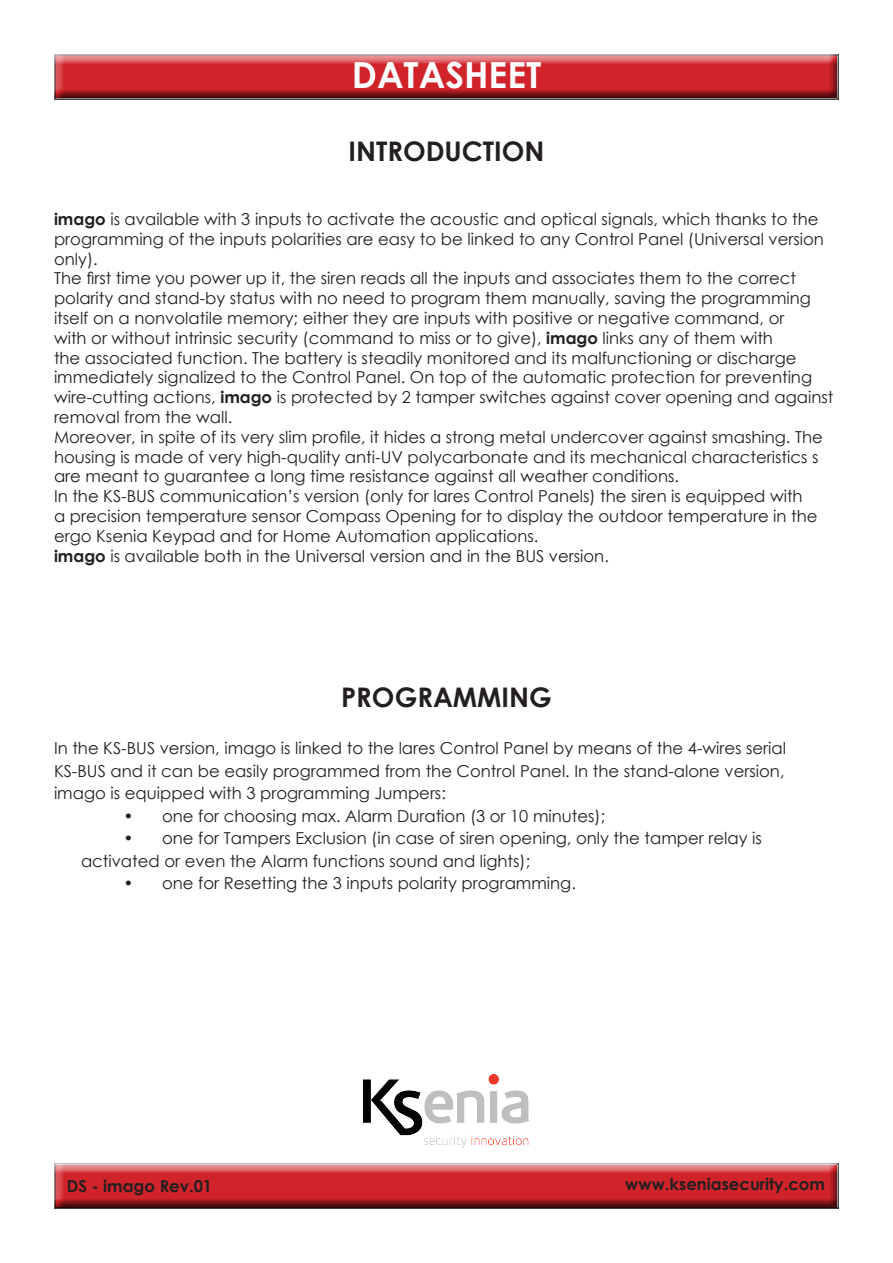
<style>
.page{position:relative;width:893px;height:1263px;background:#fff}
.page>*{position:absolute;margin:0;border:0;box-sizing:border-box;transform-origin:0 0}
.t1{font:700 36px "Century Gothic";color:#fff}
.t2{font:700 27px "Century Gothic";color:#231f20}
.t3{font:16.5px/19.8px "Century Gothic";color:#231f20}
.t4{font:700 16.5px "Century Gothic";color:#231f20}
.s1{font-weight:700}
</style>
<div class="page">
<div style="left:53px;top:54px;width:786px;height:48px;background:#231f20;opacity:.75"></div>
<div style="left:53px;top:1163px;width:787px;height:48px;background:#231f20;opacity:.75"></div>
<img style="left:363px;top:1074px;width:166px;height:73px">
<h1 class="t1" style="left:352px;top:48px;width:191px">DATASHEET</h1>
<h2 class="t2" style="left:348px;top:130px;width:198px">INTRODUCTION</h2>
<p class="t3" style="left:54px;top:209px;width:781px"><span class="s1">imago</span> is available with 3 inputs to activate the acoustic and optical signals, which thanks to the programming of the inputs polarities are easy to be linked to any Control Panel (Universal version only).<br>The first time you power up it, the siren reads all the inputs and associates them to the correct polarity and stand-by status with no need to program them manually, saving the programming itself on a nonvolatile memory; either they are inputs with positive or negative command, or<br>with or without intrinsic security (command to miss or to give), <span class="s1">imago</span> links any of them with<br>the associated function. The battery is steadily monitored and its malfunctioning or discharge immediately signalized to the Control Panel. On top of the automatic protection for preventing wire-cutting actions, <span class="s1">imago</span> is protected by 2 tamper switches against cover opening and against removal from the wall.<br>Moreover, in spite of its very slim profile, it hides a strong metal undercover against smashing. The housing is made of very high-quality anti-UV polycarbonate and its mechanical characteristics s are meant to guarantee a long time resistance against all weather conditions.<br>In the KS-BUS communication’s version (only for lares Control Panels) the siren is equipped with<br>a precision temperature sensor Compass Opening for to display the outdoor temperature in the ergo Ksenia Keypad and for Home Automation applications.<br><span class="s1">imago</span> is available both in the Universal version and in the BUS version.</p>
<h2 class="t2" style="left:341px;top:677px;width:212px">PROGRAMMING</h2>
<p class="t3" style="left:54px;top:736px;width:734px;line-height:22.5px;text-align:justify">In the KS-BUS version, imago is linked to the lares Control Panel by means of the 4-wires serial KS-BUS and it can be easily programmed from the Control Panel. In the stand-alone version, imago is equipped with 3 programming Jumpers:</p>
<p class="t3" style="left:124px;top:805px;width:483px">• one for choosing max. Alarm Duration (3 or 10 minutes);</p>
<p class="t3" style="left:81px;top:826px;width:682px;line-height:22.5px;text-indent:43px">• one for Tampers Exclusion (in case of siren opening, only the tamper relay is activated or even the Alarm functions sound and lights);</p>
<p class="t3" style="left:124px;top:873px;width:454px">• one for Resetting the 3 inputs polarity programming.</p>
<p class="t4" style="left:67px;top:1173px;width:147px">DS - imago Rev.01</p>
<p class="t4" style="left:625px;top:1172px;width:201px">www.kseniasecurity.com</p>
</div>
